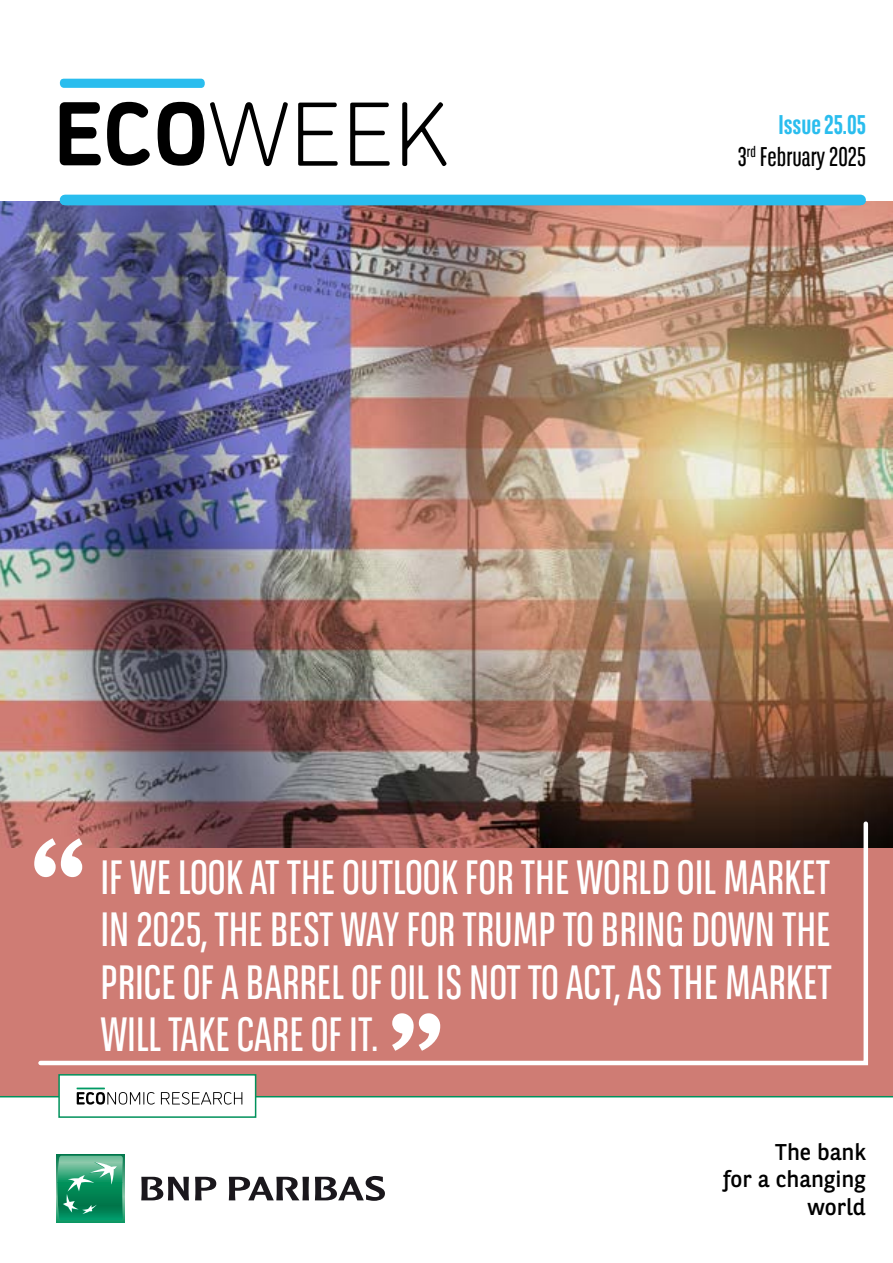
<style>
.page{position:relative;width:893px;height:1263px;background:#fff}
.page>*{position:absolute;margin:0;border:0;box-sizing:border-box;transform-origin:0 0}
.t1{font:48px/52.5px "BNPP Sans Condensed";color:#fff;text-align:justify}
.t2{font:27px/32.4px "BNPP Sans Condensed";color:#000;text-align:right}
.t3{font:700 27px "BNPP Sans Condensed";color:#2abdee}
.t4{font:22.8px/27.3px "BNPP Sans";color:#000;text-align:right}
.s1{font-weight:700;color:#2abdee}
</style>
<div class="page">
<div style="left:0;top:846px;width:893px;height:250px;background:#cf7c74"></div>
<img style="left:0;top:201px;width:893px;height:647px">
<hr style="left:0;top:1096px;width:893px;height:1px;background:#00915b">
<div style="left:56px;top:1154px;width:68px;height:68px;background:#119263"></div>
<svg style="left:57px;top:1156px;width:66px;height:64px"></svg>
<svg style="left:141px;top:1177px;width:48px;height:23px"></svg>
<svg style="left:195px;top:1177px;width:21px;height:23px"></svg>
<svg style="left:229px;top:1177px;width:80px;height:23px"></svg>
<svg style="left:315px;top:1176px;width:70px;height:25px"></svg>
<div style="left:58px;top:1074px;width:198px;height:44px;background:#fff;border:2px solid #00915b"></div>
<div style="left:65px;top:195px;width:796px;height:10px;background:#2abdee"></div>
<svg style="left:60px;top:102px;width:41px;height:63px"></svg>
<svg style="left:107px;top:102px;width:43px;height:64px"></svg>
<svg style="left:158px;top:102px;width:46px;height:64px"></svg>
<svg style="left:59px;top:79px;width:146px;height:9px"></svg>
<svg style="left:210px;top:102px;width:78px;height:64px"></svg>
<svg style="left:298px;top:103px;width:40px;height:63px"></svg>
<svg style="left:350px;top:103px;width:40px;height:63px"></svg>
<svg style="left:402px;top:102px;width:44px;height:64px"></svg>
<svg style="left:161px;top:1092px;width:81px;height:12px"></svg>
<svg style="left:76px;top:1087px;width:79px;height:17px"></svg>
<svg style="left:34px;top:838px;width:2px;height:33px"></svg>
<svg style="left:36px;top:819px;width:834px;height:247px"></svg>
<p class="t3" style="left:834px;top:109px;width:33px">439</p>
<p class="t2" style="left:729px;top:140px;width:139px">12 November 4</p>
<p class="t2" style="left:738px;top:108px;width:130px"><span class="s1">Issue 25.05<br></span>3<sup>rd</sup> February 2025</p>
<p class="t3" style="left:757px;top:109px;width:62px">numéro</p>
<p class="t2" style="left:749px;top:140px;width:11px">n</p>
<p class="t2" style="left:816px;top:140px;width:11px">e</p>
<p class="t1" style="left:100px;top:850px;width:733px">IF WE LOOK AT THE OUTLOOK FOR THE WORLD OIL MARKET IN 2025, THE BEST WAY FOR TRUMP TO BRING DOWN THE PRICE OF A BARREL OF OIL IS NOT TO ACT, AS THE MARKET WILL TAKE CARE OF IT.</p>
<p class="t4" style="left:723px;top:1137px;width:144px">The bank<br>for a changing world</p>
</div>
